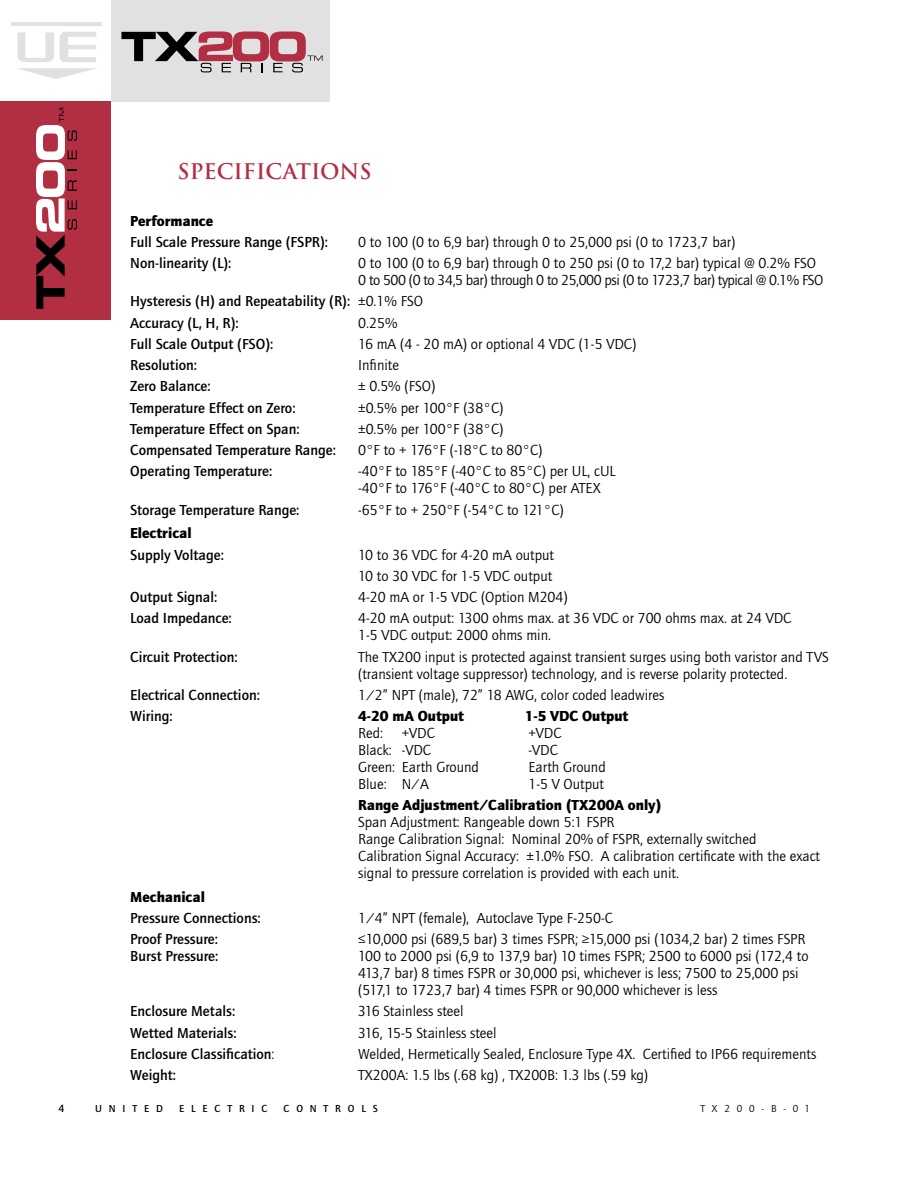
<style>
.page{position:relative;width:918px;height:1188px;background:#fff}
.page>*{position:absolute;margin:0;border:0;box-sizing:border-box;transform-origin:0 0}
.t1{font:700 21px "Trajan";color:#b22e42}
.t2{font:15px/17px "Quay Sans ITC";color:#000}
.t3{font:15px/21.3px "Quay Sans Md ITC";color:#000}
.t4{font:15px/17px "Quay Sans ITC";letter-spacing:-.03em;color:#000}
.t5{font:900 15px "Quay Sans ITC";color:#000}
.t6{font:10.8px "Quay Sans Md ITC";color:#000}
.t7{font:10.5px "Quay Sans Md ITC";letter-spacing:.65em;color:#000}
.t8{font:10.5px "Quay Sans ITC";letter-spacing:.65em;color:#000}
.s1{font-family:"Quay Sans ITC"}
</style>
<div class="page">
<div style="left:111px;top:0;width:218px;height:102px;background:#e1e1e1"></div>
<div style="left:0;top:101px;width:111px;height:219px;background:#b22e42"></div>
<svg style="left:18px;top:32px;width:36px;height:30px"></svg>
<hr style="left:11px;top:23px;width:91px;height:3px;background:#e1e1e1">
<svg style="left:17px;top:68px;width:79px;height:11px"></svg>
<svg style="left:60px;top:32px;width:36px;height:30px"></svg>
<svg style="left:121px;top:31px;width:201px;height:41px"></svg>
<svg style="left:36px;top:108px;width:41px;height:201px"></svg>
<h1 class="t1" style="left:177px;top:159px;width:196px">SPECIFICATIONS</h1>
<p class="t5" style="left:130px;top:212px;width:85px">Performance</p>
<p class="t3" style="left:130px;top:231px;width:199px">Full Scale Pressure Range (FSPR):</p>
<p class="t2" style="left:358px;top:234px;width:379px">0 to 100 (0 to 6,9 bar) through 0 to 25,000 psi (0 to 1723,7 bar)</p>
<p class="t3" style="left:130px;top:253px;width:103px">Non-linearity (L):</p>
<p class="t4" style="left:358px;top:255px;width:467px">0 to 100 (0 to 6,9 bar) through 0 to 250 psi (0 to 17,2 bar) typical @ 0.2% FSO<br>0 to 500 (0 to 34,5 bar) through 0 to 25,000 psi (0 to 1723,7 bar) typical @ 0.1% FSO</p>
<p class="t3" style="left:130px;top:291px;width:294px">Hysteresis (H) and Repeatability (R): <span class="s1">±0.1% FSO<br></span>Accuracy (L, H, R):</p>
<p class="t2" style="left:358px;top:314px;width:41px">0.25%</p>
<p class="t3" style="left:130px;top:333px;width:145px">Full Scale Output (FSO):</p>
<p class="t2" style="left:358px;top:336px;width:280px">16 mA (4 - 20 mA) or optional 4 VDC (1-5 VDC)</p>
<p class="t3" style="left:130px;top:355px;width:68px">Resolution:</p>
<p class="t2" style="left:358px;top:357px;width:42px">Infinite</p>
<p class="t3" style="left:130px;top:376px;width:82px">Zero Balance:</p>
<p class="t2" style="left:358px;top:378px;width:79px">± 0.5% (FSO)</p>
<p class="t3" style="left:130px;top:397px;width:167px">Temperature Effect on Zero:</p>
<p class="t2" style="left:358px;top:399px;width:147px">±0.5% per 100°F (38°C)</p>
<p class="t3" style="left:130px;top:418px;width:171px">Temperature Effect on Span:</p>
<p class="t2" style="left:358px;top:421px;width:147px">±0.5% per 100°F (38°C)</p>
<p class="t3" style="left:130px;top:440px;width:207px">Compensated Temperature Range:</p>
<p class="t4" style="left:358px;top:442px;width:186px">0°F to + 176°F (-18°C to 80°C)</p>
<p class="t3" style="left:130px;top:461px;width:143px">Operating Temperature:</p>
<p class="t2" style="left:358px;top:463px;width:259px">-40°F to 185°F (-40°C to 85°C) per UL, cUL -40°F to 176°F (-40°C to 80°C) per ATEX</p>
<p class="t3" style="left:130px;top:499px;width:171px">Storage Temperature Range:</p>
<p class="t2" style="left:358px;top:501px;width:207px">-65°F to + 250°F (-54°C to 121°C)</p>
<p class="t5" style="left:130px;top:524px;width:63px">Electrical</p>
<p class="t3" style="left:130px;top:544px;width:95px">Supply Voltage:</p>
<p class="t2" style="left:358px;top:544px;width:197px;line-height:21.3px">10 to 36 VDC for 4-20 mA output<br>10 to 30 VDC for 1-5 VDC output</p>
<p class="t3" style="left:130px;top:587px;width:89px">Output Signal:</p>
<p class="t2" style="left:358px;top:589px;width:211px">4-20 mA or 1-5 VDC (Option M204)</p>
<p class="t3" style="left:130px;top:608px;width:103px">Load Impedance:</p>
<p class="t2" style="left:358px;top:610px;width:435px">4-20 mA output: 1300 ohms max. at 36 VDC or 700 ohms max. at 24 VDC<br>1-5 VDC output: 2000 ohms min.</p>
<p class="t3" style="left:130px;top:646px;width:109px">Circuit Protection:</p>
<p class="t2" style="left:358px;top:648px;width:472px">The TX200 input is protected against transient surges using both varistor and TVS (transient voltage suppressor) technology, and is reverse polarity protected.</p>
<p class="t3" style="left:130px;top:684px;width:131px">Electrical Connection:</p>
<p class="t2" style="left:358px;top:687px;width:308px">1/2” NPT (male), 72” 18 AWG, color coded leadwires</p>
<p class="t3" style="left:130px;top:706px;width:44px">Wiring:</p>
<p class="t5" style="left:358px;top:707px;width:107px">4-20 mA Output</p>
<p class="t5" style="left:525px;top:707px;width:105px">1-5 VDC Output</p>
<p class="t2" style="left:358px;top:725px;width:78px">Red: +VDC</p>
<p class="t2" style="left:528px;top:725px;width:35px">+VDC</p>
<p class="t2" style="left:358px;top:742px;width:74px">Black: -VDC</p>
<p class="t2" style="left:528px;top:742px;width:31px">-VDC</p>
<p class="t2" style="left:358px;top:759px;width:122px">Green: Earth Ground</p>
<p class="t2" style="left:528px;top:759px;width:79px">Earth Ground</p>
<p class="t2" style="left:358px;top:776px;width:72px">Blue: N/A</p>
<p class="t2" style="left:528px;top:776px;width:77px">1-5 V Output</p>
<p class="t5" style="left:358px;top:796px;width:305px">Range Adjustment/Calibration (TX200A only)</p>
<p class="t2" style="left:358px;top:814px;width:463px">Span Adjustment: Rangeable down 5:1 FSPR<br>Range Calibration Signal: Nominal 20% of FSPR, externally switched Calibration Signal Accuracy: ±1.0% FSO. A calibration certificate with the exact signal to pressure correlation is provided with each unit.</p>
<p class="t5" style="left:130px;top:888px;width:76px">Mechanical</p>
<p class="t3" style="left:130px;top:907px;width:132px">Pressure Connections:</p>
<p class="t2" style="left:358px;top:910px;width:256px">1/4” NPT (female), Autoclave Type F-250-C</p>
<p class="t3" style="left:130px;top:929px;width:89px">Proof Pressure:</p>
<p class="t2" style="left:358px;top:931px;width:449px">≤10,000 psi (689,5 bar) 3 times FSPR; ≥15,000 psi (1034,2 bar) 2 times FSPR</p>
<p class="t3" style="left:130px;top:946px;width:90px">Burst Pressure:</p>
<p class="t2" style="left:358px;top:948px;width:452px">100 to 2000 psi (6,9 to 137,9 bar) 10 times FSPR; 2500 to 6000 psi (172,4 to<br>413,7 bar) 8 times FSPR or 30,000 psi, whichever is less; 7500 to 25,000 psi (517,1 to 1723,7 bar) 4 times FSPR or 90,000 whichever is less</p>
<p class="t3" style="left:130px;top:1001px;width:107px">Enclosure Metals:</p>
<p class="t2" style="left:358px;top:1003px;width:107px">316 Stainless steel</p>
<p class="t3" style="left:130px;top:1022px;width:108px">Wetted Materials:</p>
<p class="t2" style="left:358px;top:1024px;width:140px">316, 15-5 Stainless steel</p>
<p class="t3" style="left:130px;top:1043px;width:146px">Enclosure Classification<span class="s1">:</span></p>
<p class="t2" style="left:358px;top:1046px;width:460px">Welded, Hermetically Sealed, Enclosure Type 4X. Certified to IP66 requirements</p>
<p class="t3" style="left:130px;top:1065px;width:47px">Weight:</p>
<p class="t2" style="left:358px;top:1067px;width:291px">TX200A: 1.5 lbs (.68 kg) , TX200B: 1.3 lbs (.59 kg)</p>
<p class="t6" style="left:59px;top:1103px;width:7px">4</p>
<p class="t7" style="left:95px;top:1103px;width:69px">UNITED</p>
<p class="t7" style="left:179px;top:1103px;width:90px">ELECTRIC</p>
<p class="t7" style="left:284px;top:1103px;width:96px">CONTROLS</p>
<p class="t8" style="left:701px;top:1103px;width:111px">TX200-B-01</p>
</div>
